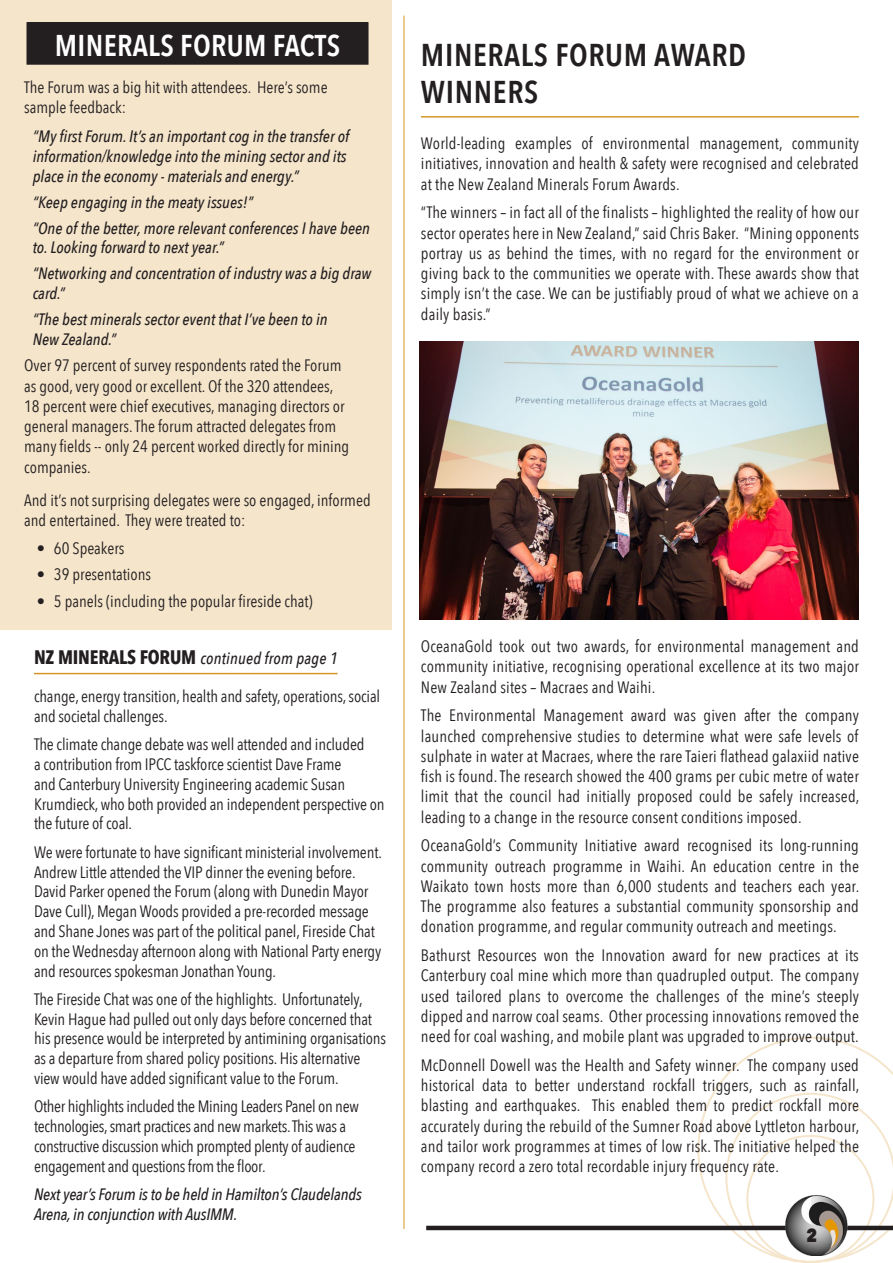
<style>
.page{position:relative;width:893px;height:1263px;background:#fff}
.page>*{position:absolute;margin:0;border:0;box-sizing:border-box;transform-origin:0 0}
.HD3_Underlined{font:600 31.5px/37.8px "Avenir Next Condensed";letter-spacing:.02em;color:#231f20}
.HD3{font:600 30px "Avenir Next Condensed";letter-spacing:.01em;color:#fff}
.t1{font:800 18.9px "Avenir Next Condensed";color:#231f20}
.Body_TXT{font:16.5px/20.2px "Avenir Next Condensed";letter-spacing:-.01em;color:#231f20}
.Body_TXT-2{font:italic 500 16.5px/20.2px "Avenir Next Condensed";color:#231f20}
.HD2{font:italic 500 16.5px "Avenir Next Condensed";letter-spacing:.01em;color:#231f20}
.s1{font-weight:700;font-style:normal;font-size:19.5px}
</style>
<div class="page">
<svg style="left:697px;top:1037px;width:196px;height:226px"></svg>
<hr style="left:426px;top:1226px;width:467px;height:4px;background:#231f20">
<hr style="left:421px;top:116px;width:438px;height:2px;background:#d79627">
<img style="left:783px;top:1193px;width:64px;height:63px">
<div style="left:0;top:0;width:391px;height:629px;background:#f5e5cb"></div>
<div style="left:27px;top:23px;width:341px;height:41px;background:#231f20"></div>
<div style="left:27px;top:22px;width:342px;height:43px;border:2px solid #231f20"></div>
<img style="left:420px;top:342px;width:439px;height:277px">
<hr style="left:34px;top:673px;width:304px;height:1px;background:#d79627">
<hr style="left:404px;top:16px;width:1px;height:1213px;background:#d79627">
<p class="HD3" style="left:55px;top:19px;width:287px">MINERALS FORUM FACTS</p>
<p class="Body_TXT" style="left:24px;top:76px;width:305px">The Forum was a big hit with attendees. Here’s some sample feedback:</p>
<p class="Body_TXT-2" style="left:33px;top:126px;width:318px">“My first Forum. It’s an important cog in the transfer of information/knowledge into the mining sector and its place in the economy - materials and energy.”</p>
<p class="Body_TXT-2" style="left:33px;top:192px;width:222px">“Keep engaging in the meaty issues!”</p>
<p class="Body_TXT-2" style="left:33px;top:218px;width:339px;line-height:19.5px">“One of the better, more relevant conferences I have been to. Looking forward to next year.”</p>
<p class="Body_TXT-2" style="left:33px;top:264px;width:340px;line-height:19.5px">“Networking and concentration of industry was a big draw card.”</p>
<p class="Body_TXT-2" style="left:33px;top:309px;width:296px">“The best minerals sector event that I’ve been to in<br>New Zealand.”</p>
<p class="Body_TXT" style="left:24px;top:355px;width:327px">Over 97 percent of survey respondents rated the Forum as good, very good or excellent. Of the 320 attendees, 18 percent were chief executives, managing directors or general managers. The forum attracted delegates from many fields -- only 24 percent worked directly for mining companies.</p>
<p class="Body_TXT" style="left:24px;top:489px;width:348px">And it’s not surprising delegates were so engaged, informed and entertained. They were treated to:</p>
<p class="Body_TXT" style="left:37px;top:537px;width:89px">• 60 Speakers</p>
<p class="Body_TXT" style="left:37px;top:563px;width:116px">• 39 presentations</p>
<p class="Body_TXT" style="left:37px;top:590px;width:277px">• 5 panels (including the popular fireside chat)</p>
<p class="HD2" style="left:34px;top:649px;width:305px"><span class="s1">NZ MINERALS FORUM</span> continued from page 1</p>
<p class="Body_TXT" style="left:34px;top:686px;width:348px;line-height:19.8px">change, energy transition, health and safety, operations, social and societal challenges.</p>
<p class="Body_TXT" style="left:34px;top:734px;width:352px;line-height:19.8px">The climate change debate was well attended and included<br>a contribution from IPCC taskforce scientist Dave Frame<br>and Canterbury University Engineering academic Susan Krumdieck, who both provided an independent perspective on the future of coal.</p>
<p class="Body_TXT" style="left:34px;top:841px;width:349px;line-height:19.8px">We were fortunate to have significant ministerial involvement.<br>Andrew Little attended the VIP dinner the evening before.<br>David Parker opened the Forum (along with Dunedin Mayor Dave Cull), Megan Woods provided a pre-recorded message and Shane Jones was part of the political panel, Fireside Chat on the Wednesday afternoon along with National Party energy and resources spokesman Jonathan Young.</p>
<p class="Body_TXT" style="left:34px;top:988px;width:354px;line-height:19.8px">The Fireside Chat was one of the highlights. Unfortunately, Kevin Hague had pulled out only days before concerned that his presence would be interpreted by antimining organisations as a departure from shared policy positions. His alternative view would have added significant value to the Forum.</p>
<p class="Body_TXT" style="left:34px;top:1096px;width:326px;line-height:19.8px">Other highlights included the Mining Leaders Panel on new technologies, smart practices and new markets. This was a constructive discussion which prompted plenty of audience engagement and questions from the floor.</p>
<p class="Body_TXT-2" style="left:34px;top:1184px;width:329px;line-height:19.8px">Next year’s Forum is to be held in Hamilton’s Claudelands<br>Arena, in conjunction with AusIMM.</p>
<p class="HD3_Underlined" style="left:421px;top:35px;width:327px">MINERALS FORUM AWARD<br>WINNERS</p>
<p class="Body_TXT" style="left:421px;top:132px;width:439px;text-align:justify">World-leading examples of environmental management, community initiatives, innovation and health &amp; safety were recognised and celebrated at the New Zealand Minerals Forum Awards.</p>
<p class="Body_TXT" style="left:421px;top:202px;width:440px;text-align:justify">“The winners – in fact all of the finalists – highlighted the reality of how our sector operates here in New Zealand,” said Chris Baker. “Mining opponents portray us as behind the times, with no regard for the environment or giving back to the communities we operate with. These awards show that simply isn’t the case. We can be justifiably proud of what we achieve on a daily basis.”</p>
<p class="Body_TXT" style="left:421px;top:635px;width:439px;text-align:justify">OceanaGold took out two awards, for environmental management and community initiative, recognising operational excellence at its two major New Zealand sites – Macraes and Waihi.</p>
<p class="Body_TXT" style="left:421px;top:705px;width:440px;text-align:justify">The Environmental Management award was given after the company launched comprehensive studies to determine what were safe levels of sulphate in water at Macraes, where the rare Taieri flathead galaxiid native fish is found. The research showed the 400 grams per cubic metre of water limit that the council had initially proposed could be safely increased, leading to a change in the resource consent conditions imposed.</p>
<p class="Body_TXT" style="left:421px;top:835px;width:440px;text-align:justify">OceanaGold’s Community Initiative award recognised its long-running community outreach programme in Waihi. An education centre in the Waikato town hosts more than 6,000 students and teachers each year.<br>The programme also features a substantial community sponsorship and donation programme, and regular community outreach and meetings.</p>
<p class="Body_TXT" style="left:421px;top:944px;width:440px;text-align:justify">Bathurst Resources won the Innovation award for new practices at its Canterbury coal mine which more than quadrupled output. The company used tailored plans to overcome the challenges of the mine’s steeply dipped and narrow coal seams. Other processing innovations removed the need for coal washing, and mobile plant was upgraded to improve output.</p>
<p class="Body_TXT" style="left:421px;top:1054px;width:440px;text-align:justify">McDonnell Dowell was the Health and Safety winner. The company used historical data to better understand rockfall triggers, such as rainfall, blasting and earthquakes. This enabled them to predict rockfall more accurately during the rebuild of the Sumner Road above Lyttleton harbour, and tailor work programmes at times of low risk. The initiative helped the company record a zero total recordable injury frequency rate.</p>
<p class="t1" style="left:806px;top:1224px;width:12px">2</p>
</div>
